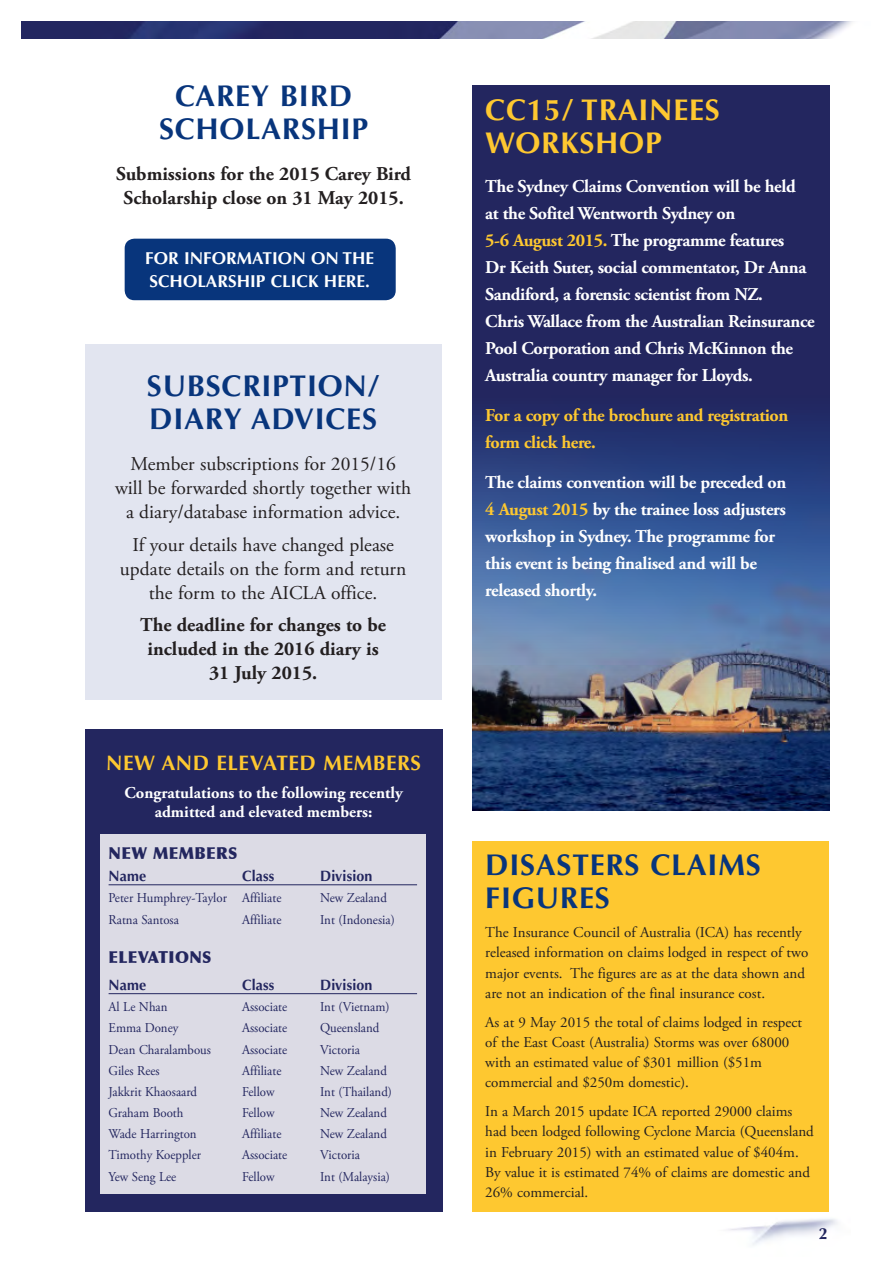
<style>
.page{position:relative;width:893px;height:1263px;background:#fff}
.page>*{position:absolute;margin:0;border:0;box-sizing:border-box;transform-origin:0 0}
.Heading{font:700 30px/33px "Optima";letter-spacing:.025em;color:#08357c}
.Heading-2{font:700 30px/33px "Optima";letter-spacing:.025em;color:#fec830}
.Heading-3{font:700 21px "Optima";letter-spacing:.025em;color:#fec830}
.Body{font:19.5px/24px "Adobe Garamond Pro";color:#231f20;text-align:center}
.Body-2{font:700 19.5px/24px "Adobe Garamond Pro";color:#231f20;text-align:center}
.Body-3{font:700 18px/27px "Adobe Garamond Pro";letter-spacing:-.02em;color:#fff}
.Body-4{font:700 18px/27px "Adobe Garamond Pro";letter-spacing:-.02em;color:#fec830}
.Body-5{font:700 17.25px/23.2px "Optima";color:#fff}
.Sub_Heading_2{font:700 16.5px/19.5px "Adobe Garamond Pro";color:#fff;text-align:center}
.Body-6{font:900 16.5px "Optima";letter-spacing:.025em;color:#23265f;scale:.95 1}
.new_members{font:900 16.5px "Optima";letter-spacing:.025em;color:#23265f;scale:.95 1}
.t1{font:700 16.2px "Optima";color:#23265f}
.Body-7{font:15px/20.2px "Adobe Garamond Pro";color:#231f20}
.Sub_Heading{font:700 15px "Optima";letter-spacing:.01em;color:#23265f;scale:.95 1}
.new_members-2{font:13.5px "Adobe Garamond Pro";color:#23265f;scale:.95 1}
.s1{color:#fec830}
</style>
<div class="page">
<img style="left:728px;top:1219px;width:110px;height:26px">
<img style="left:21px;top:21px;width:832px;height:17px">
<svg style="left:472px;top:85px;width:357px;height:725px;background:#334174"></svg>
<div style="left:85px;top:729px;width:357px;height:483px;background:#23265f"></div>
<div style="left:100px;top:834px;width:326px;height:359px;background:#dcdbe5"></div>
<hr style="left:109px;top:884px;width:308px;height:1px;background:#23265f">
<hr style="left:109px;top:993px;width:308px;height:1px;background:#23265f">
<div style="left:125px;top:239px;width:271px;height:61px;background:#08357c;border-radius:10px"></div>
<div style="left:85px;top:344px;width:356px;height:356px;background:#e2e5f0"></div>
<div style="left:472px;top:841px;width:357px;height:370px;background:#fec830"></div>
<p class="Heading" style="left:159px;top:80px;width:211px;text-align:center">CAREY BIRD<br>SCHOLARSHIP</p>
<p class="Body-2" style="left:116px;top:163px;width:296px">Submissions for the 2015 Carey Bird<br>Scholarship close on 31 May 2015.</p>
<p class="Body-5" style="left:145px;top:247px;width:230px">FOR INFORMATION ON THE<br>SCHOLARSHIP CLICK HERE.</p>
<p class="Heading" style="left:147px;top:370px;width:234px">SUBSCRIPTION/<br>DIARY ADVICES</p>
<p class="Body" style="left:115px;top:453px;width:298px">Member subscriptions for 2015/16 will be forwarded shortly together with a diary/database information advice.</p>
<p class="Body" style="left:120px;top:533px;width:288px">If your details have changed please update details on the form and return the form to the AICLA office.</p>
<p class="Body-2" style="left:140px;top:613px;width:247px">The deadline for changes to be included in the 2016 diary is<br>31 July 2015.</p>
<p class="Heading-3" style="left:106px;top:751px;width:316px">NEW AND ELEVATED MEMBERS</p>
<p class="Sub_Heading_2" style="left:125px;top:783px;width:280px">Congratulations to the following recently admitted and elevated members:</p>
<p class="Body-6" style="left:109px;top:843px;width:137px">NEW MEMBERS</p>
<p class="Sub_Heading" style="left:109px;top:867px;width:41px">Name</p>
<p class="Sub_Heading" style="left:242px;top:867px;width:35px">Class</p>
<p class="Sub_Heading" style="left:320px;top:867px;width:57px">Division</p>
<p class="new_members-2" style="left:109px;top:890px;width:183px">Peter Humphrey-Taylor Affiliate</p>
<p class="new_members-2" style="left:320px;top:890px;width:72px">New Zealand</p>
<p class="new_members-2" style="left:109px;top:911px;width:76px">Ratna Santosa</p>
<p class="new_members-2" style="left:242px;top:911px;width:43px">Affiliate</p>
<p class="new_members-2" style="left:320px;top:911px;width:80px">Int (Indonesia)</p>
<p class="new_members" style="left:109px;top:947px;width:110px">ELEVATIONS</p>
<p class="Sub_Heading" style="left:109px;top:976px;width:41px">Name</p>
<p class="Sub_Heading" style="left:242px;top:976px;width:35px">Class</p>
<p class="Sub_Heading" style="left:320px;top:976px;width:57px">Division</p>
<p class="new_members-2" style="left:109px;top:999px;width:64px">Al Le Nhan</p>
<p class="new_members-2" style="left:242px;top:999px;width:49px">Associate</p>
<p class="new_members-2" style="left:320px;top:999px;width:75px">Int (Vietnam)</p>
<p class="new_members-2" style="left:109px;top:1020px;width:75px">Emma Doney</p>
<p class="new_members-2" style="left:242px;top:1020px;width:49px">Associate</p>
<p class="new_members-2" style="left:320px;top:1020px;width:64px">Queensland</p>
<p class="new_members-2" style="left:109px;top:1041px;width:109px">Dean Charalambous</p>
<p class="new_members-2" style="left:242px;top:1041px;width:49px">Associate</p>
<p class="new_members-2" style="left:320px;top:1041px;width:43px">Victoria</p>
<p class="new_members-2" style="left:109px;top:1062px;width:55px">Giles Rees</p>
<p class="new_members-2" style="left:242px;top:1062px;width:43px">Affiliate</p>
<p class="new_members-2" style="left:320px;top:1062px;width:72px">New Zealand</p>
<p class="new_members-2" style="left:109px;top:1083px;width:95px">Jakkrit Khaosaard</p>
<p class="new_members-2" style="left:242px;top:1083px;width:36px">Fellow</p>
<p class="new_members-2" style="left:320px;top:1083px;width:77px">Int (Thailand)</p>
<p class="new_members-2" style="left:109px;top:1105px;width:80px">Graham Booth</p>
<p class="new_members-2" style="left:242px;top:1105px;width:36px">Fellow</p>
<p class="new_members-2" style="left:320px;top:1105px;width:72px">New Zealand</p>
<p class="new_members-2" style="left:109px;top:1126px;width:94px">Wade Harrington</p>
<p class="new_members-2" style="left:242px;top:1126px;width:43px">Affiliate</p>
<p class="new_members-2" style="left:320px;top:1126px;width:72px">New Zealand</p>
<p class="new_members-2" style="left:109px;top:1147px;width:99px">Timothy Koeppler</p>
<p class="new_members-2" style="left:242px;top:1147px;width:49px">Associate</p>
<p class="new_members-2" style="left:320px;top:1147px;width:43px">Victoria</p>
<p class="new_members-2" style="left:109px;top:1168px;width:73px">Yew Seng Lee</p>
<p class="new_members-2" style="left:242px;top:1168px;width:36px">Fellow</p>
<p class="new_members-2" style="left:320px;top:1168px;width:75px">Int (Malaysia)</p>
<p class="Heading-2" style="left:485px;top:93px;width:236px">CC15/ TRAINEES<br>WORKSHOP</p>
<p class="Body-3" style="left:485px;top:174px;width:331px">The Sydney Claims Convention will be held<br>at the Sofitel Wentworth Sydney on<br><span class="s1">5-6 August 2015.</span> The programme features<br>Dr Keith Suter, social commentator, Dr Anna Sandiford, a forensic scientist from NZ.<br>Chris Wallace from the Australian Reinsurance Pool Corporation and Chris McKinnon the Australia country manager for Lloyds.</p>
<p class="Body-4" style="left:485px;top:402px;width:305px">For a copy of the brochure and registration form click here.</p>
<p class="Body-3" style="left:485px;top:469px;width:303px">The claims convention will be preceded on <span class="s1">4 August 2015</span> by the trainee loss adjusters workshop in Sydney. The programme for this event is being finalised and will be released shortly.</p>
<p class="Heading" style="left:485px;top:849px;width:277px">DISASTERS CLAIMS<br>FIGURES</p>
<p class="Body-7" style="left:485px;top:923px;width:324px">The Insurance Council of Australia (ICA) has recently released information on claims lodged in respect of two major events. The figures are as at the data shown and are not an indication of the final insurance cost.</p>
<p class="Body-7" style="left:485px;top:1012px;width:318px">As at 9 May 2015 the total of claims lodged in respect of the East Coast (Australia) Storms was over 68000 with an estimated value of $301 million ($51m commercial and $250m domestic).</p>
<p class="Body-7" style="left:485px;top:1102px;width:330px">In a March 2015 update ICA reported 29000 claims had been lodged following Cyclone Marcia (Queensland in February 2015) with an estimated value of $404m.<br>By value it is estimated 74% of claims are domestic and 26% commercial.</p>
<p class="t1" style="left:819px;top:1224px;width:10px">2</p>
</div>
